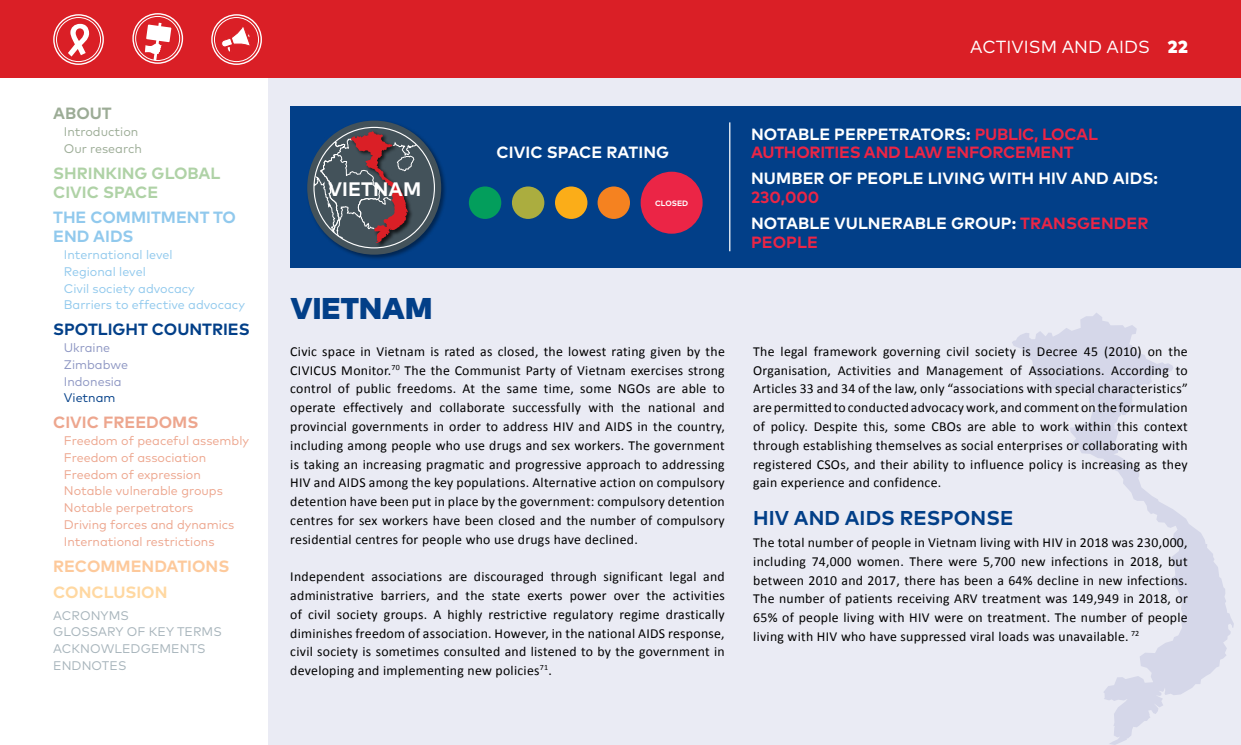
<style>
.page{position:relative;width:1241px;height:745px;background:#fff}
.page>*{position:absolute;margin:0;border:0;box-sizing:border-box;transform-origin:0 0}
.t1{font:900 30px "Mark Pro";letter-spacing:.005em;color:#023f88}
.t2{font:700 20px "Mark Pro";letter-spacing:.005em;color:#023f88}
.t3{font:700 19.5px "Mark Pro";letter-spacing:.005em;color:#fff}
.t4{font:17.5px "Mark Pro";letter-spacing:.005em;color:#fff}
.t5{font:700 16.25px/25.9px "Mark Pro";letter-spacing:.005em;color:#fff}
.t6{font:700 16.25px/18.8px "Mark Pro";letter-spacing:-.015em;color:#eb2546}
.t7{font:700 16.25px/18.8px "Mark Pro";color:#afd2a6}
.t8{font:700 16.25px/18.8px "Mark Pro";color:#91c9ed}
.t9{font:700 16.25px "Mark Pro";color:#023f88}
.t10{font:700 16.25px "Mark Pro";color:#fdc99b}
.t11{font:700 16.25px "Mark Pro";color:#eda68e}
.t12{font:700 16.25px "Mark Pro";color:#ffd8a1}
.t13{font:700 16.25px "Mark Pro";color:#9cac96}
.t14{font:13.75px/18.8px "Calibri";letter-spacing:.02em;color:#000;text-align:justify}
.t15{font:12.5px/16.8px "Mark Pro";color:#eda68e}
.t16{font:12.5px/16.8px "Mark Pro";color:#91c9ed}
.t17{font:12.5px/16.8px "Mark Pro";letter-spacing:.005em;color:#a7b4bb}
.t18{font:12.5px/16.8px "Mark Pro";color:#8e97c3}
.t19{font:12.5px/16.8px "Mark Pro";color:#9cac96}
.t20{font:12.5px "Mark Pro";color:#023f88}
.t21{font:700 7.75px "Mark Pro";letter-spacing:.005em;color:#fff}
.s1{font-weight:900}
.s2{color:#fff}
.s3{color:#eb2546}
</style>
<div class="page">
<div style="left:0;top:0;width:1240px;height:78px;background:#da1f26"></div>
<svg style="left:68px;top:24px;width:21px;height:33px"></svg>
<div style="left:53px;top:14px;width:51px;height:51px;border:1px solid #fff;border-radius:50%"></div>
<div style="left:56px;top:17px;width:45px;height:45px;border:1px solid #fff;border-radius:50%"></div>
<div style="left:269px;top:79px;width:971px;height:665px;background:#eaebf4"></div>
<svg style="left:1012px;top:313px;width:221px;height:431px"></svg>
<div style="left:290px;top:106px;width:950px;height:162px;background:#023f88"></div>
<div style="left:306px;top:120px;width:141px;height:140px;background:#000;opacity:.4"></div>
<div style="left:307px;top:120px;width:134px;height:134px;background:#43525a;border-radius:50%"></div>
<svg style="left:314px;top:127px;width:120px;height:121px"></svg>
<div style="left:469px;top:186px;width:32px;height:33px;background:#039e5c;border-radius:50%"></div>
<div style="left:512px;top:186px;width:32px;height:33px;background:#abad3f;border-radius:50%"></div>
<div style="left:555px;top:186px;width:32px;height:33px;background:#fbad18;border-radius:50%"></div>
<div style="left:597px;top:186px;width:33px;height:33px;background:#f58220;border-radius:50%"></div>
<div style="left:640px;top:171px;width:62px;height:62px;background:#eb2546;border-radius:50%"></div>
<hr style="left:729px;top:122px;width:1px;height:129px;background:#fff">
<svg style="left:212px;top:15px;width:49px;height:49px"></svg>
<div style="left:211px;top:14px;width:51px;height:51px;border:1px solid #fff;border-radius:50%"></div>
<svg style="left:220px;top:25px;width:31px;height:28px"></svg>
<div style="left:214px;top:17px;width:45px;height:45px;border:1px solid #fff;border-radius:50%"></div>
<svg style="left:133px;top:14px;width:49px;height:49px"></svg>
<div style="left:132px;top:13px;width:51px;height:51px;border:1px solid #fff;border-radius:50%"></div>
<div style="left:135px;top:16px;width:45px;height:45px;border:1px solid #fff;border-radius:50%"></div>
<svg style="left:145px;top:23px;width:26px;height:38px"></svg>
<p class="t13" style="left:53px;top:101px;width:60px">ABOUT</p>
<p class="t19" style="left:64px;top:122px;width:80px">Introduction<br>Our research</p>
<p class="t7" style="left:53px;top:162px;width:169px">SHRINKING GLOBAL<br>CIVIC SPACE</p>
<p class="t8" style="left:53px;top:207px;width:184px">THE COMMITMENT TO<br>END AIDS</p>
<p class="t16" style="left:64px;top:245px;width:183px">International level<br>Regional level<br>Civil society advocacy<br>Barriers to effective advocacy</p>
<p class="t9" style="left:53px;top:317px;width:198px">SPOTLIGHT COUNTRIES</p>
<p class="t18" style="left:64px;top:338px;width:66px">Ukraine<br>Zimbabwe<br>Indonesia</p>
<p class="t20" style="left:64px;top:388px;width:53px">Vietnam</p>
<p class="t11" style="left:53px;top:410px;width:147px">CIVIC FREEDOMS</p>
<p class="t15" style="left:64px;top:431px;width:187px">Freedom of peaceful assembly<br>Freedom of association<br>Freedom of expression<br>Notable vulnerable groups<br>Notable perpetrators<br>Driving forces and dynamics<br>International restrictions</p>
<p class="t10" style="left:53px;top:553px;width:178px">RECOMMENDATIONS</p>
<p class="t12" style="left:53px;top:579px;width:116px">CONCLUSION</p>
<p class="t17" style="left:53px;top:605px;width:170px">ACRONYMS<br>GLOSSARY OF KEY TERMS<br>ACKNOWLEDGEMENTS<br>ENDNOTES</p>
<p class="t4" style="left:969px;top:34px;width:219px">ACTIVISM AND AIDS <span class="s1">22</span></p>
<h3 class="t3" style="left:328px;top:174px;width:94px">VIETNAM</h3>
<p class="t5" style="left:496px;top:137px;width:174px">CIVIC SPACE RATING</p>
<p class="t21" style="left:655px;top:197px;width:35px">CLOSED</p>
<h1 class="t1" style="left:290px;top:285px;width:143px">VIETNAM</h1>
<p class="t14" style="left:290px;top:342px;width:436px">Civic space in Vietnam is rated as closed, the lowest rating given by the CIVICUS Monitor.<sup>70</sup> The the Communist Party of Vietnam exercises strong control of public freedoms. At the same time, some NGOs are able to operate effectively and collaborate successfully with the national and provincial governments in order to address HIV and AIDS in the country, including among people who use drugs and sex workers. The government is taking an increasing pragmatic and progressive approach to addressing HIV and AIDS among the key populations. Alternative action on compulsory detention have been put in place by the government: compulsory detention centres for sex workers have been closed and the number of compulsory residential centres for people who use drugs have declined.</p>
<p class="t14" style="left:290px;top:567px;width:436px">Independent associations are discouraged through significant legal and administrative barriers, and the state exerts power over the activities of civil society groups. A highly restrictive regulatory regime drastically diminishes freedom of association. However, in the national AIDS response, civil society is sometimes consulted and listened to by the government in developing and implementing new policies<sup>71</sup>.</p>
<p class="t6" style="left:751px;top:123px;width:348px"><span class="s2">NOTABLE PERPETRATORS:</span> PUBLIC, LOCAL<br>AUTHORITIES AND LAW ENFORCEMENT</p>
<p class="t5" style="left:751px;top:164px;width:408px">NUMBER OF PEOPLE LIVING WITH HIV AND AIDS:</p>
<p class="t5" style="left:751px;top:183px;width:399px"><span class="s3">230,000<br></span>NOTABLE VULNERABLE GROUP: <span class="s3">TRANSGENDER</span></p>
<p class="t6" style="left:751px;top:231px;width:68px">PEOPLE</p>
<p class="t14" style="left:753px;top:342px;width:436px">The legal framework governing civil society is Decree 45 (2010) on the Organisation, Activities and Management of Associations. According to Articles 33 and 34 of the law, only “associations with special characteristics” are permitted to conducted advocacy work, and comment on the formulation of policy. Despite this, some CBOs are able to work within this context through establishing themselves as social enterprises or collaborating with registered CSOs, and their ability to influence policy is increasing as they gain experience and confidence.</p>
<h2 class="t2" style="left:753px;top:502px;width:261px">HIV AND AIDS RESPONSE</h2>
<p class="t14" style="left:753px;top:533px;width:436px">The total number of people in Vietnam living with HIV in 2018 was 230,000, including 74,000 women. There were 5,700 new infections in 2018, but between 2010 and 2017, there has been a 64% decline in new infections.<br>The number of patients receiving ARV treatment was 149,949 in 2018, or 65% of people living with HIV were on treatment. The number of people living with HIV who have suppressed viral loads was unavailable. <sup>72</sup></p>
</div>
